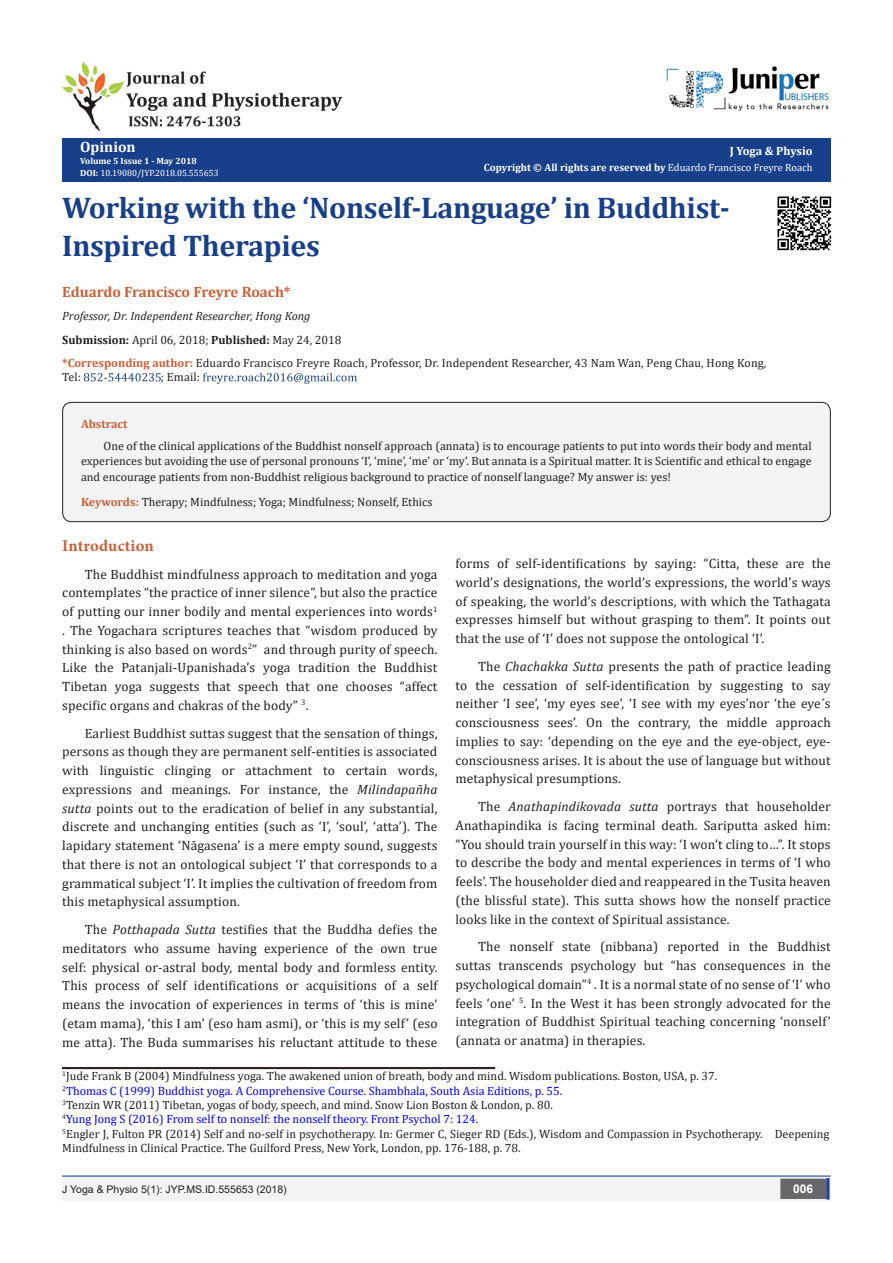
<style>
.page{position:relative;width:893px;height:1263px;background:#fff}
.page>*{position:absolute;margin:0;border:0;box-sizing:border-box;transform-origin:0 0}
.t1{font:700 30px/37.5px "Cambria";letter-spacing:-.01em;color:#183f89}
.List_Paragraph{font:700 16.5px "Minion Pro";letter-spacing:.005em;color:#ca5f37}
.t2{font:700 15px "Cambria";color:#ca5f37}
.t3{font:700 15px "Cambria";color:#fff}
.List_Paragraph-2{font:13.5px/18.8px "Cambria";letter-spacing:.01em;color:#231f20;text-align:justify}
.t4{font:12px/14.4px "Cambria";color:#231f20}
.t5{font:12px "Cambria";color:#00f}
.t6{font:italic 12px "Cambria";color:#231f20}
.t7{font:700 12px "Cambria";letter-spacing:-.005em;color:#fff}
.t8{font:700 12px "Cambria";color:#ca5f37}
.t9{font:700 12px "Arial";color:#fff}
.t10{font:700 10.5px "Cambria";color:#fff}
.t11{font:10.5px "Arial";color:#231f20}
.t12{font:9px "Cambria";color:#fff}
.t13{font:700 9px "Cambria";color:#fff}
.s1{font-weight:700}
.s2{font-weight:400}
.s3{font-weight:700;color:#ca5f37}
.s4{font-style:italic}
</style>
<div class="page">
<div style="left:62px;top:138px;width:769px;height:43px;background:#183f89"></div>
<svg style="left:84px;top:373px;width:77px;height:8px"></svg>
<svg style="left:203px;top:373px;width:154px;height:11px"></svg>
<hr style="left:62px;top:1175px;width:769px;height:1px;background:#253f8e">
<div style="left:62px;top:1177px;width:494px;height:24px;background:#f2f3f4"></div>
<div style="left:510px;top:1177px;width:321px;height:24px;background:#f2f3f4"></div>
<div style="left:781px;top:1179px;width:44px;height:19px;background:#68676a"></div>
<div style="left:780px;top:1178px;width:46px;height:21px;border:2px solid #68676a"></div>
<div style="left:826px;top:1178px;width:3px;height:21px;background:#253f8e;border:2px solid #253f8e"></div>
<img style="left:666px;top:66px;width:163px;height:45px">
<img style="left:62px;top:62px;width:279px;height:68px">
<div style="left:63px;top:402px;width:767px;height:120px;background:#f2f3f4;border-radius:9px"></div>
<div style="left:62px;top:402px;width:769px;height:120px;border:1px solid #231f20;border-radius:9px"></div>
<div style="left:62px;top:1067px;width:433px;height:2px;border:1px solid #231f20"></div>
<img style="left:777px;top:196px;width:55px;height:55px">
<p class="t3" style="left:80px;top:136px;width:57px">Opinion</p>
<p class="t13" style="left:80px;top:154px;width:118px">Volume 5 Issue 1 - May 2018</p>
<p class="t12" style="left:80px;top:168px;width:140px"><span class="s1">DOI:</span> 10.19080/JYP.2018.05.555653</p>
<p class="t7" style="left:730px;top:142px;width:84px">J Yoga &amp; Physio</p>
<p class="t10" style="left:484px;top:160px;width:330px">Copyright © All rights are reserved by <span class="s2">Eduardo Francisco Freyre Roach</span></p>
<p class="t1" style="left:62px;top:188px;width:669px">Working with the ‘Nonself-Language’ in Buddhist-<br>Inspired Therapies</p>
<p class="t2" style="left:62px;top:281px;width:230px">Eduardo Francisco Freyre Roach*</p>
<p class="t6" style="left:62px;top:308px;width:250px">Professor, Dr. Independent Researcher, Hong Kong</p>
<p class="t4" style="left:62px;top:332px;width:281px"><span class="s1">Submission:</span> April 06, 2018; <span class="s1">Published:</span> May 24, 2018</p>
<p class="t4" style="left:62px;top:356px;width:706px"><span class="s3">*Corresponding author:</span> Eduardo Francisco Freyre Roach, Professor, Dr. Independent Researcher, 43 Nam Wan, Peng Chau, Hong Kong,<br>Tel:</p>
<p class="t4" style="left:161px;top:370px;width:41px">; Email:</p>
<p class="t8" style="left:81px;top:415px;width:48px">Abstract</p>
<p class="t4" style="left:81px;top:437px;width:732px;line-height:15.8px;text-align:justify;text-indent:22px">One of the clinical applications of the Buddhist nonself approach (annata) is to encourage patients to put into words their body and mental experiences but avoiding the use of personal pronouns ‘I’, ‘mine’, ‘me’ or ‘my’. But annata is a Spiritual matter. It is Scientific and ethical to engage and encourage patients from non-Buddhist religious background to practice of nonself language? My answer is: yes!</p>
<p class="t4" style="left:81px;top:494px;width:353px"><span class="s3">Keywords:</span> Therapy; Mindfulness; Yoga; Mindfulness; Nonself, Ethics</p>
<p class="List_Paragraph" style="left:62px;top:534px;width:93px">Introduction</p>
<p class="List_Paragraph-2" style="left:62px;top:564px;width:377px;text-indent:22px">The Buddhist mindfulness approach to meditation and yoga contemplates “the practice of inner silence”, but also the practice of putting our inner bodily and mental experiences into words<sup>1 </sup>. The Yogachara scriptures teaches that “wisdom produced by thinking is also based on words<sup>2</sup>” and through purity of speech.<br>Like the Patanjali-Upanishada’s yoga tradition the Buddhist Tibetan yoga suggests that speech that one chooses “affect specific organs and chakras of the body” <sup>3</sup>.</p>
<p class="List_Paragraph-2" style="left:62px;top:723px;width:377px;text-indent:22px">Earliest Buddhist suttas suggest that the sensation of things, persons as though they are permanent self-entities is associated with linguistic clinging or attachment to certain words, expressions and meanings. For instance, the <span class="s4">Milindapañha sutta</span> points out to the eradication of belief in any substantial, discrete and unchanging entities (such as ‘I’, ‘soul’, ‘atta’). The lapidary statement ‘Nāgasena’ is a mere empty sound, suggests that there is not an ontological subject ‘I’ that corresponds to a grammatical subject ‘I’. It implies the cultivation of freedom from this metaphysical assumption.</p>
<p class="List_Paragraph-2" style="left:62px;top:920px;width:377px;text-indent:22px">The <span class="s4">Potthapada Sutta</span> testifies that the Buddha defies the meditators who assume having experience of the own true self: physical or-astral body, mental body and formless entity.<br>This process of self identifications or acquisitions of a self means the invocation of experiences in terms of ‘this is mine’ (etam mama), ‘this I am’ (eso ham asmi), or ‘this is my self’ (eso me atta). The Buda summarises his reluctant attitude to these</p>
<p class="List_Paragraph-2" style="left:455px;top:554px;width:377px">forms of self-identifications by saying: “Citta, these are the world’s designations, the world’s expressions, the world’s ways of speaking, the world’s descriptions, with which the Tathagata expresses himself but without grasping to them”. It points out that the use of ‘I’ does not suppose the ontological ‘I’.</p>
<p class="List_Paragraph-2" style="left:455px;top:657px;width:377px;text-indent:22px">The <span class="s4">Chachakka Sutta</span> presents the path of practice leading to the cessation of self-identification by suggesting to say neither ‘I see’, ‘my eyes see’, ‘I see with my eyes’nor ‘the eye´s consciousness sees’. On the contrary, the middle approach implies to say: ‘depending on the eye and the eye-object, eye&shy;consciousness arises. It is about the use of language but without metaphysical presumptions.</p>
<p class="List_Paragraph-2" style="left:455px;top:797px;width:377px;text-indent:22px">The <span class="s4">Anathapindikovada sutta</span> portrays that householder Anathapindika is facing terminal death. Sariputta asked him: “You should train yourself in this way: ‘I won’t cling to…”. It stops to describe the body and mental experiences in terms of ‘I who feels’. The householder died and reappeared in the Tusita heaven (the blissful state). This sutta shows how the nonself practice looks like in the context of Spiritual assistance.</p>
<p class="List_Paragraph-2" style="left:455px;top:937px;width:377px;text-indent:22px">The nonself state (nibbana) reported in the Buddhist suttas transcends psychology but “has consequences in the psychological domain”<sup>4</sup> . It is a normal state of no sense of ‘I’ who feels ‘one’ <sup>5</sup>. In the West it has been strongly advocated for the integration of Buddhist Spiritual teaching concerning ‘nonself’ (annata or anatma) in therapies.</p>
<p class="t4" style="left:62px;top:1069px;width:657px"><sup>1</sup>Jude Frank B (2004) Mindfulness yoga. The awakened union of breath, body and mind. Wisdom publications. Boston, USA, p. 37.</p>
<p class="t5" style="left:62px;top:1083px;width:502px"><sup>2</sup>Thomas C (1999) Buddhist yoga. A Comprehensive Course. Shambhala, South Asia Editions, p. 55.</p>
<p class="t4" style="left:62px;top:1097px;width:492px"><sup>3</sup>Tenzin WR (2011) Tibetan, yogas of body, speech, and mind. Snow Lion Boston &amp; London, p. 80.</p>
<p class="t5" style="left:62px;top:1112px;width:418px"><sup>4</sup>Yung Jong S (2016) From self to nonself: the nonself theory. Front Psychol 7: 124.</p>
<p class="t4" style="left:62px;top:1126px;width:769px"><sup>5</sup>Engler J, Fulton PR (2014) Self and no-self in psychotherapy. In: Germer C, Sieger RD (Eds.), Wisdom and Compassion in Psychotherapy. Deepening<br>Mindfulness in Clinical Practice. The Guilford Press, New York, London, pp. 176-188, p. 78.</p>
<p class="t11" style="left:62px;top:1182px;width:226px">J Yoga &amp; Physio 5(1): JYP.MS.ID.555653 (2018)</p>
<p class="t9" style="left:793px;top:1180px;width:22px">006</p>
</div>
